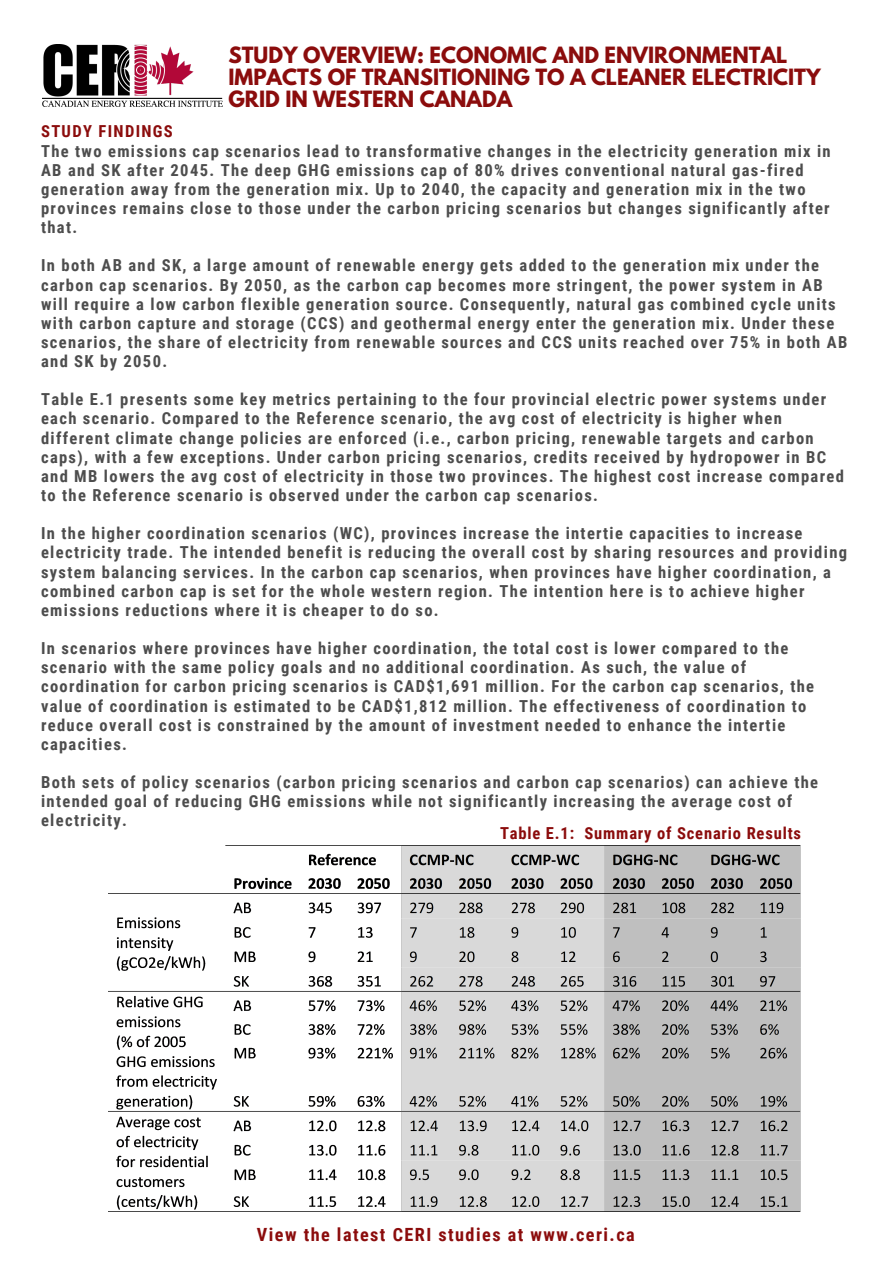
<style>
.page{position:relative;width:893px;height:1263px;background:#fff}
.page>*{position:absolute;margin:0;border:0;box-sizing:border-box;transform-origin:0 0}
.t1{font:700 19.88px/22px "League Spartan";color:#8b0c0c}
.t2{font:700 18.23px "Roboto Condensed";letter-spacing:.08em;color:#8b0c0c}
.t3{font:700 16.58px/19.1px "Roboto Condensed";letter-spacing:.08em;color:#4d4d4d}
.t4{font:700 16.58px "Roboto Condensed";letter-spacing:.05em;color:#8b0c0c}
.t5{font:700 16.58px "Roboto Condensed";letter-spacing:.08em;color:#8b0c0c}
</style>
<div class="page">
<img style="left:43px;top:44px;width:179px;height:62px">
<img style="left:108px;top:845px;width:693px;height:367px">
<p class="t1" style="left:228px;top:46px;width:594px">STUDY OVERVIEW: ECONOMIC AND ENVIRONMENTAL<br>IMPACTS OF TRANSITIONING TO A CLEANER ELECTRICITY<br>GRID IN WESTERN CANADA</p>
<p class="t5" style="left:41px;top:122px;width:133px">STUDY FINDINGS</p>
<p class="t3" style="left:41px;top:141px;width:791px">The two emissions cap scenarios lead to transformative changes in the electricity generation mix in AB and SK after 2045. The deep GHG emissions cap of 80% drives conventional natural gas-fired generation away from the generation mix. Up to 2040, the capacity and generation mix in the two provinces remains close to those under the carbon pricing scenarios but changes significantly after that.</p>
<p class="t3" style="left:41px;top:256px;width:808px">In both AB and SK, a large amount of renewable energy gets added to the generation mix under the carbon cap scenarios. By 2050, as the carbon cap becomes more stringent, the power system in AB will require a low carbon flexible generation source. Consequently, natural gas combined cycle units with carbon capture and storage (CCS) and geothermal energy enter the generation mix. Under these scenarios, the share of electricity from renewable sources and CCS units reached over 75% in both AB and SK by 2050.</p>
<p class="t3" style="left:41px;top:390px;width:804px">Table E.1 presents some key metrics pertaining to the four provincial electric power systems under each scenario. Compared to the Reference scenario, the avg cost of electricity is higher when different climate change policies are enforced (i.e., carbon pricing, renewable targets and carbon caps), with a few exceptions. Under carbon pricing scenarios, credits received by hydropower in BC and MB lowers the avg cost of electricity in those two provinces. The highest cost increase compared to the Reference scenario is observed under the carbon cap scenarios.</p>
<p class="t3" style="left:41px;top:524px;width:807px">In the higher coordination scenarios (WC), provinces increase the intertie capacities to increase electricity trade. The intended benefit is reducing the overall cost by sharing resources and providing system balancing services. In the carbon cap scenarios, when provinces have higher coordination, a combined carbon cap is set for the whole western region. The intention here is to achieve higher emissions reductions where it is cheaper to do so.</p>
<p class="t3" style="left:41px;top:639px;width:775px">In scenarios where provinces have higher coordination, the total cost is lower compared to the scenario with the same policy goals and no additional coordination. As such, the value of coordination for carbon pricing scenarios is CAD$1,691 million. For the carbon cap scenarios, the value of coordination is estimated to be CAD$1,812 million. The effectiveness of coordination to reduce overall cost is constrained by the amount of investment needed to enhance the intertie capacities.</p>
<p class="t3" style="left:41px;top:773px;width:778px">Both sets of policy scenarios (carbon pricing scenarios and carbon cap scenarios) can achieve the intended goal of reducing GHG emissions while not significantly increasing the average cost of electricity.</p>
<p class="t4" style="left:500px;top:824px;width:302px">Table E.1: Summary of Scenario Results</p>
<p class="t2" style="left:257px;top:1224px;width:379px">View the latest CERI studies at www.ceri.ca</p>
</div>
